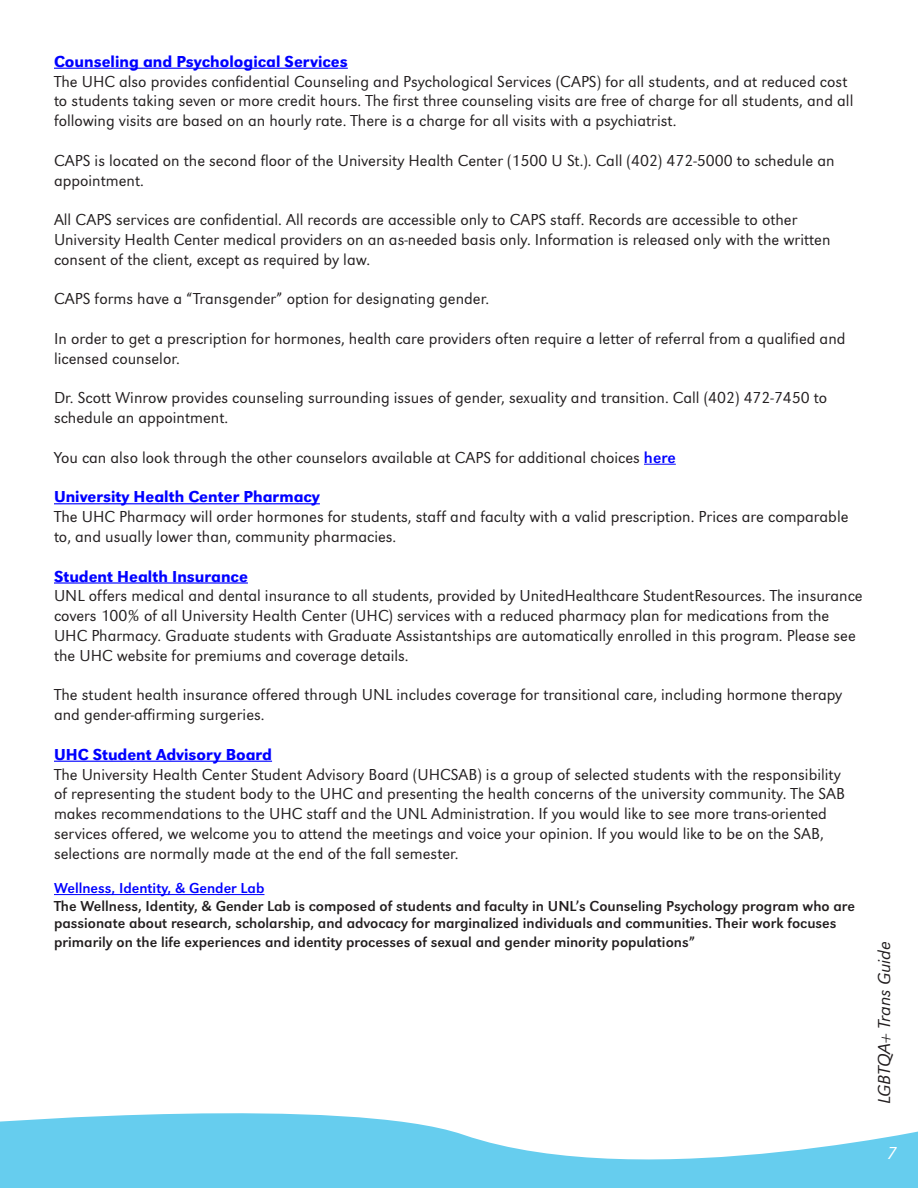
<style>
.page{position:relative;width:918px;height:1188px;background:#fff}
.page>*{position:absolute;margin:0;border:0;box-sizing:border-box;transform-origin:0 0}
.t1{font:italic 300 18px "URW Grotesk T";color:#231f20}
.t2{font:italic 300 18px "URW Grotesk T";color:#fff}
.No_Spacing{font:300 16.5px/19.8px "URW Grotesk T";color:#231f20}
.No_Spacing-2{font:500 16.5px "URW Grotesk T";color:#00f}
.t3{font:15px/17.2px "URW Grotesk T";color:#231f20}
.t4{font:15px "URW Grotesk T";color:#00f}
.s1{font-weight:400;color:#00f}
</style>
<div class="page">
<svg style="left:0;top:1113px;width:918px;height:75px;fill:#66cdee"></svg>
<hr style="left:54px;top:68px;width:294px;height:1px;background:#00f">
<hr style="left:644px;top:464px;width:32px;height:1px;background:#00f">
<hr style="left:54px;top:503px;width:266px;height:1px;background:#00f">
<hr style="left:54px;top:582px;width:194px;height:2px;background:#00f">
<hr style="left:54px;top:761px;width:218px;height:1px;background:#00f">
<hr style="left:54px;top:894px;width:210px;height:1px;background:#00f">
<p class="No_Spacing-2" style="left:54px;top:52px;width:295px">Counseling and Psychological Services</p>
<p class="No_Spacing" style="left:54px;top:71px;width:801px">The UHC also provides confidential Counseling and Psychological Services (CAPS) for all students, and at reduced cost to students taking seven or more credit hours. The first three counseling visits are free of charge for all students, and all following visits are based on an hourly rate. There is a charge for all visits with a psychiatrist.</p>
<p class="No_Spacing" style="left:54px;top:150px;width:782px">CAPS is located on the second floor of the University Health Center (1500 U St.). Call (402) 472-5000 to schedule an appointment.</p>
<p class="No_Spacing" style="left:54px;top:210px;width:778px">All CAPS services are confidential. All records are accessible only to CAPS staff. Records are accessible to other<br>University Health Center medical providers on an as-needed basis only. Information is released only with the written consent of the client, except as required by law.</p>
<p class="No_Spacing" style="left:54px;top:289px;width:437px">CAPS forms have a “Transgender” option for designating gender.</p>
<p class="No_Spacing" style="left:54px;top:329px;width:793px">In order to get a prescription for hormones, health care providers often require a letter of referral from a qualified and licensed counselor.</p>
<p class="No_Spacing" style="left:54px;top:388px;width:775px">Dr. Scott Winrow provides counseling surrounding issues of gender, sexuality and transition. Call (402) 472-7450 to schedule an appointment.</p>
<p class="No_Spacing" style="left:54px;top:447px;width:623px">You can also look through the other counselors available at CAPS for additional choices <span class="s1">here</span></p>
<p class="No_Spacing-2" style="left:54px;top:487px;width:267px">University Health Center Pharmacy</p>
<p class="No_Spacing" style="left:54px;top:507px;width:796px">The UHC Pharmacy will order hormones for students, staff and faculty with a valid prescription. Prices are comparable to, and usually lower than, community pharmacies.</p>
<p class="No_Spacing-2" style="left:54px;top:567px;width:195px">Student Health Insurance</p>
<p class="No_Spacing" style="left:54px;top:586px;width:810px">UNL offers medical and dental insurance to all students, provided by UnitedHealthcare StudentResources. The insurance covers 100% of all University Health Center (UHC) services with a reduced pharmacy plan for medications from the UHC Pharmacy. Graduate students with Graduate Assistantships are automatically enrolled in this program. Please see the UHC website for premiums and coverage details.</p>
<p class="No_Spacing" style="left:54px;top:685px;width:790px">The student health insurance offered through UNL includes coverage for transitional care, including hormone therapy and gender-affirming surgeries.</p>
<p class="No_Spacing-2" style="left:54px;top:745px;width:220px">UHC Student Advisory Board</p>
<p class="No_Spacing" style="left:54px;top:764px;width:793px">The University Health Center Student Advisory Board (UHCSAB) is a group of selected students with the responsibility of representing the student body to the UHC and presenting the health concerns of the university community. The SAB makes recommendations to the UHC staff and the UNL Administration. If you would like to see more trans-oriented services offered, we welcome you to attend the meetings and voice your opinion. If you would like to be on the SAB, selections are normally made at the end of the fall semester.</p>
<p class="t4" style="left:54px;top:880px;width:212px">Wellness, Identity, &amp; Gender Lab</p>
<p class="t3" style="left:54px;top:897px;width:803px">The Wellness, Identity, &amp; Gender Lab is composed of students and faculty in UNL’s Counseling Psychology program who are passionate about research, scholarship, and advocacy for marginalized individuals and communities. Their work focuses</p>
<p class="t3" style="left:54px;top:933px;width:643px">primarily on the life experiences and identity processes of sexual and gender minority populations”</p>
<p class="t1" style="left:874px;top:1104px;width:164px;rotate:-90deg">LGBTQA+ Trans Guide</p>
<p class="t2" style="left:887px;top:1143px;width:11px">7</p>
</div>
